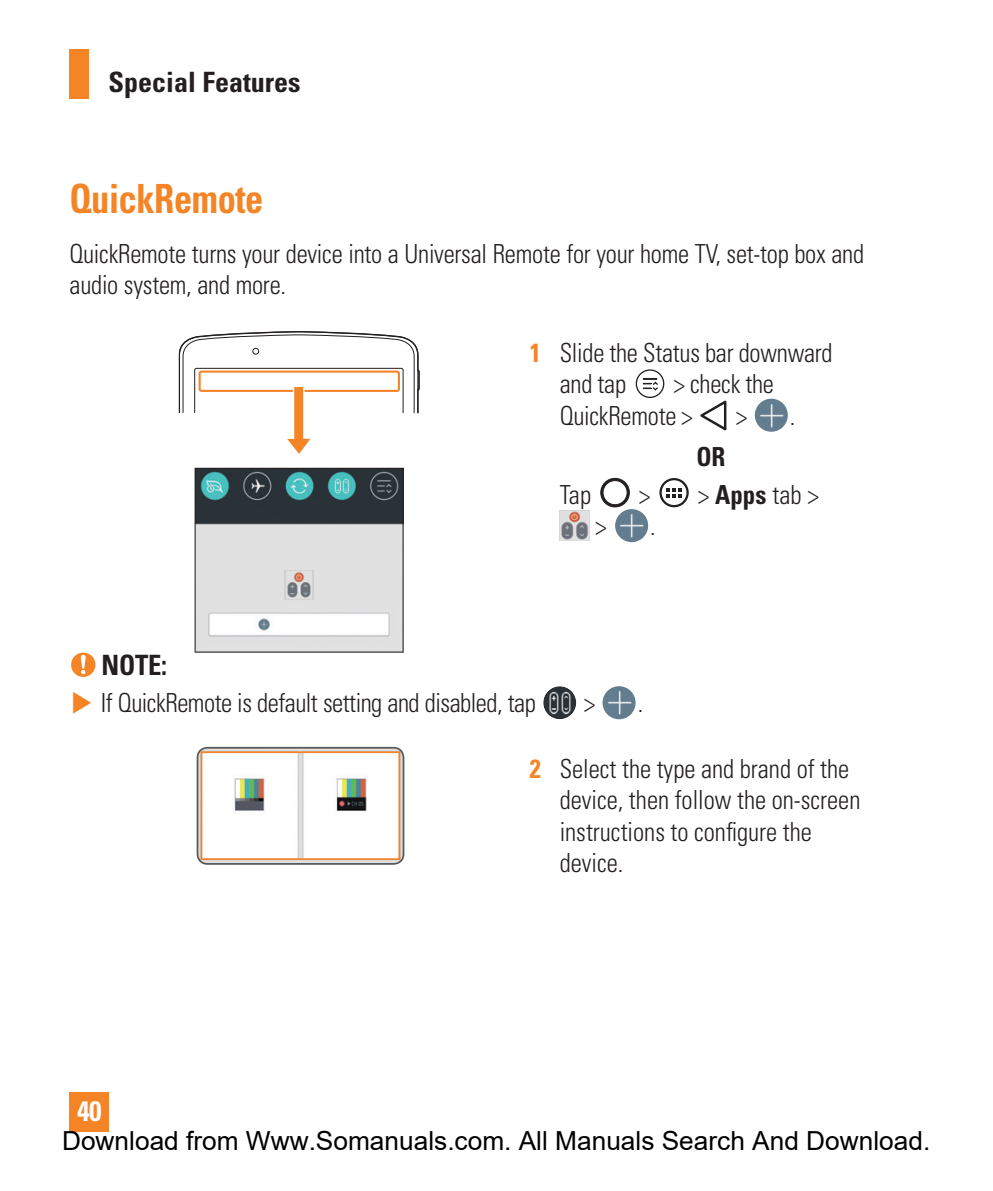
<style>
.page{position:relative;width:993px;height:1191px;background:#fff}
.page>*{position:absolute;margin:0;border:0;box-sizing:border-box;transform-origin:0 0}
.t1{font:700 condensed 40.25px "Univers";letter-spacing:-.01em;color:#f58427;scale:.9 1}
.t2{font:700 condensed 28px "Univers";color:#231f20}
.t3{font:700 condensed 28px "Univers";color:#231f20;scale:.95 1}
.t4{font:700 condensed 28px "Univers";color:#fff}
.t5{font:300 condensed 26.25px/31.5px "Univers";letter-spacing:-.01em;color:#231f20;scale:.95 1}
.t6{font:26.25px "Arial";color:#000}
.t7{font:700 condensed 26.25px "Univers";color:#231f20;scale:.95 1}
.s1{font-weight:700;color:#f58427}
.s2{font-weight:700}
.s3{color:#f58427}
</style>
<div class="page">
<div style="left:69px;top:50px;width:20px;height:49px;background:#f58427"></div>
<div style="left:69px;top:1092px;width:40px;height:39px;background:#f58427"></div>
<svg style="left:178px;top:331px;width:241px;height:123px"></svg>
<svg style="left:194px;top:468px;width:209px;height:184px;background:#acb3b4"></svg>
<div style="left:635px;top:369px;width:29px;height:29px;border:1px solid #231f20;border-radius:50%"></div>
<svg style="left:643px;top:378px;width:15px;height:13px"></svg>
<svg style="left:700px;top:400px;width:26px;height:30px"></svg>
<img style="left:754px;top:399px;width:33px;height:33px;border-radius:50%">
<svg style="left:600px;top:478px;width:29px;height:29px"></svg>
<div style="left:602px;top:480px;width:25px;height:25px;border:1px solid #231f20;border-radius:50%"></div>
<div style="left:600px;top:478px;width:29px;height:29px;border:1px solid #231f20;border-radius:50%"></div>
<svg style="left:659px;top:478px;width:29px;height:29px"></svg>
<img style="left:559px;top:510px;width:30px;height:30px">
<img style="left:615px;top:509px;width:33px;height:33px;border-radius:50%">
<svg style="left:71px;top:652px;width:24px;height:25px"></svg>
<img style="left:543px;top:686px;width:33px;height:33px;border-radius:50%">
<img style="left:602px;top:686px;width:33px;height:33px;border-radius:50%">
<svg style="left:196px;top:747px;width:208px;height:117px"></svg>
<p class="t2" style="left:109px;top:72px;width:193px">Special Features</p>
<h1 class="t1" style="left:69px;top:184px;width:217px">QuickRemote</h1>
<p class="t5" style="left:69px;top:240px;width:837px">QuickRemote turns your device into a Universal Remote for your home TV, set-top box and audio system, and more.</p>
<p class="t5" style="left:559px;top:339px;width:289px;text-indent:-30px"><span class="s1">1</span> Slide the Status bar downward and tap</p>
<p class="t5" style="left:559px;top:371px;width:227px;text-indent:114px">&gt; check the<br>QuickRemote &gt;</p>
<p class="t5" style="left:736px;top:402px;width:64px">&gt; .</p>
<p class="t7" style="left:696px;top:447px;width:32px">OR</p>
<p class="t5" style="left:559px;top:481px;width:35px">Tap</p>
<p class="t5" style="left:595px;top:481px;width:236px;text-indent:43px">&gt; &gt; <span class="s2">Apps</span> tab &gt; &gt; .</p>
<p class="t3" style="left:101px;top:654px;width:70px">NOTE:</p>
<p class="t5" style="left:71px;top:690px;width:490px"><span class="s3">◆</span> If QuickRemote is default setting and disabled, tap</p>
<p class="t5" style="left:583px;top:690px;width:64px">&gt; .</p>
<p class="t4" style="left:77px;top:1101px;width:26px">40</p>
<p class="t5" style="left:559px;top:755px;width:318px;text-indent:-30px"><span class="s1">2</span> Select the type and brand of the device, then follow the on-screen instructions to configure the device.</p>
<p class="t6" style="left:62px;top:1126px;width:869px">Download from Www.Somanuals.com. All Manuals Search And Download.</p>
</div>
